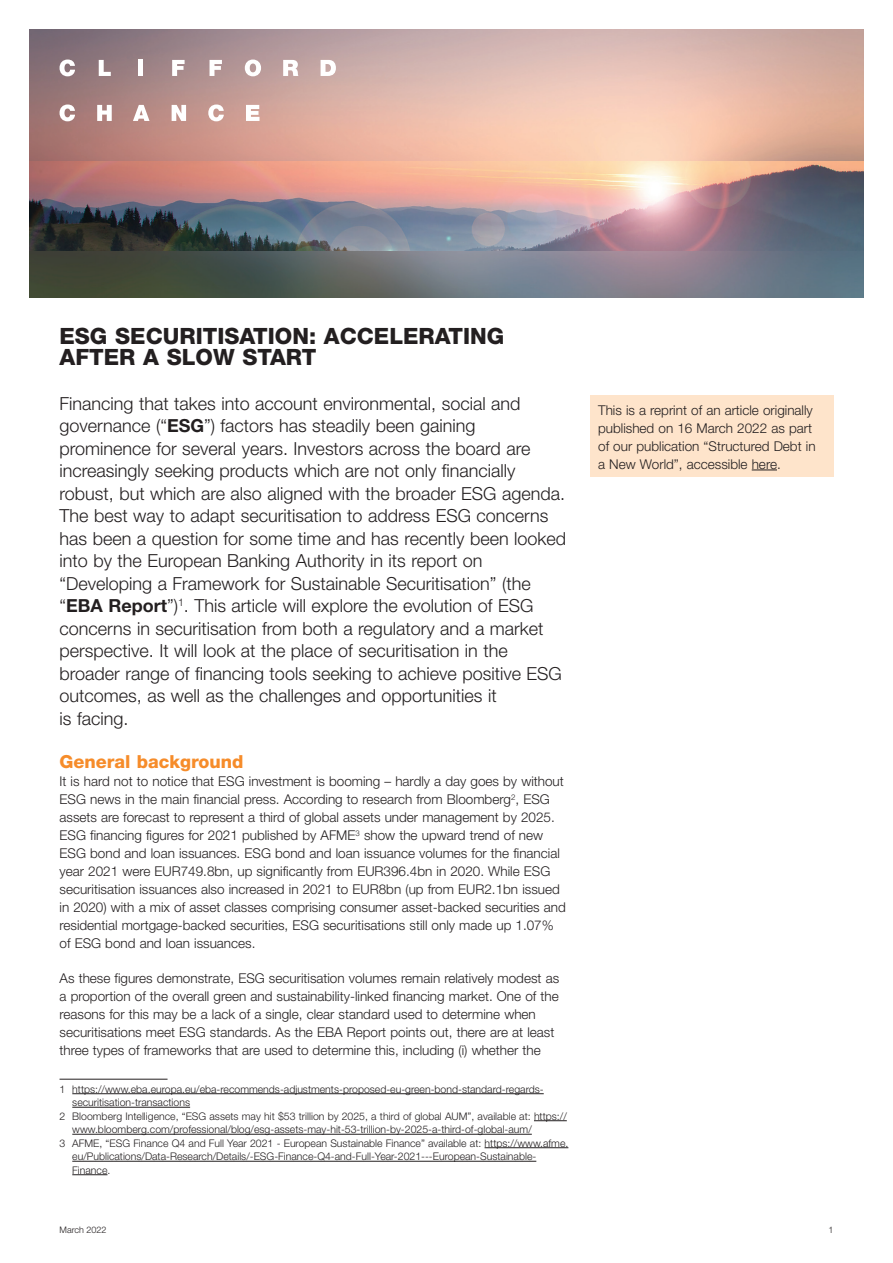
<style>
.page{position:relative;width:893px;height:1263px;background:#fff}
.page>*{position:absolute;margin:0;border:0;box-sizing:border-box;transform-origin:0 0}
.t1{font:800 22.5px/21px "Helvetica Neue LT Pro";color:#231f20}
.t2{font:300 18px/22.5px "Helvetica Neue LT";color:#231f20}
.t3{font:800 18px "Helvetica Neue LT";color:#f68c2a}
.t4{font:300 13.5px/18px "Helvetica Neue LT Std";color:#231f20}
.t5{font:300 13.5px/18px "Helvetica Neue LT";color:#231f20}
.t6{font:300 10.5px "Helvetica Neue LT";color:#231f20}
.t7{font:300 9px "Helvetica Neue LT Pro";color:#231f20}
.s1{font-weight:700}
</style>
<div class="page">
<hr style="left:60px;top:1079px;width:108px;height:1px;background:#231f20">
<hr style="left:72px;top:1093px;width:472px;height:1px;background:#231f20">
<hr style="left:72px;top:1107px;width:118px;height:1px;background:#231f20">
<hr style="left:534px;top:1120px;width:33px;height:1px;background:#231f20">
<hr style="left:72px;top:1134px;width:460px;height:1px;background:#231f20">
<hr style="left:485px;top:1147px;width:83px;height:1px;background:#231f20">
<hr style="left:72px;top:1161px;width:464px;height:1px;background:#231f20">
<hr style="left:72px;top:1174px;width:35px;height:1px;background:#231f20">
<div style="left:590px;top:395px;width:243px;height:82px;background:#fee4cb"></div>
<svg style="left:752px;top:470px;width:25px;height:1px"></svg>
<img style="left:30px;top:30px;width:833px;height:268px">
<svg style="left:60px;top:60px;width:15px;height:16px"></svg>
<svg style="left:99px;top:60px;width:12px;height:16px"></svg>
<div style="left:138px;top:60px;width:5px;height:16px;background:#fff"></div>
<svg style="left:172px;top:60px;width:13px;height:16px"></svg>
<svg style="left:210px;top:60px;width:12px;height:16px"></svg>
<svg style="left:245px;top:60px;width:16px;height:16px"></svg>
<svg style="left:283px;top:60px;width:15px;height:16px"></svg>
<svg style="left:321px;top:60px;width:15px;height:16px"></svg>
<svg style="left:60px;top:105px;width:15px;height:16px"></svg>
<svg style="left:97px;top:105px;width:15px;height:16px"></svg>
<svg style="left:133px;top:105px;width:17px;height:16px"></svg>
<svg style="left:172px;top:105px;width:14px;height:16px"></svg>
<svg style="left:208px;top:105px;width:16px;height:16px"></svg>
<svg style="left:246px;top:105px;width:14px;height:16px"></svg>
<img style="left:30px;top:162px;width:833px;height:89px">
<p class="t1" style="left:60px;top:325px;width:446px">ESG SECURITISATION: ACCELERATING<br>AFTER A SLOW START</p>
<p class="t2" style="left:60px;top:392px;width:508px">Financing that takes into account environmental, social and governance (“<span class="s1">ESG</span>”) factors has steadily been gaining prominence for several years. Investors across the board are increasingly seeking products which are not only financially robust, but which are also aligned with the broader ESG agenda.<br>The best way to adapt securitisation to address ESG concerns has been a question for some time and has recently been looked into by the European Banking Authority in its report on “Developing a Framework for Sustainable Securitisation” (the “<span class="s1">EBA Report</span>”)<sup>1</sup>. This article will explore the evolution of ESG concerns in securitisation from both a regulatory and a market perspective. It will look at the place of securitisation in the broader range of financing tools seeking to achieve positive ESG outcomes, as well as the challenges and opportunities it<br>is facing.</p>
<p class="t3" style="left:60px;top:751px;width:185px">General background</p>
<p class="t4" style="left:60px;top:772px;width:508px">It is hard not to notice that ESG investment is booming – hardly a day goes by without ESG news in the main financial press. According to research from Bloomberg<sup>2</sup>, ESG assets are forecast to represent a third of global assets under management by 2025.<br>ESG financing figures for 2021 published by AFME<sup>3</sup> show the upward trend of new ESG bond and loan issuances. ESG bond and loan issuance volumes for the financial year 2021 were EUR749.8bn, up significantly from EUR396.4bn in 2020. While ESG securitisation issuances also increased in 2021 to EUR8bn (up from EUR2.1bn issued in 2020) with a mix of asset classes comprising consumer asset-backed securities and residential mortgage-backed securities, ESG securitisations still only made up 1.07% of ESG bond and loan issuances.</p>
<p class="t5" style="left:60px;top:969px;width:501px">As these figures demonstrate, ESG securitisation volumes remain relatively modest as a proportion of the overall green and sustainability-linked financing market. One of the reasons for this may be a lack of a single, clear standard used to determine when securitisations meet ESG standards. As the EBA Report points out, there are at least three types of frameworks that are used to determine this, including (i) whether the</p>
<p class="t6" style="left:60px;top:1082px;width:486px">1 https://www.eba.europa.eu/eba-recommends-adjustments-proposed-eu-green-bond-standard-regards-</p>
<p class="t6" style="left:72px;top:1096px;width:119px">securitisation-transactions</p>
<p class="t6" style="left:60px;top:1109px;width:509px">2 Bloomberg Intelligence, “ESG assets may hit $53 trillion by 2025, a third of global AUM”, available at: https://</p>
<p class="t6" style="left:72px;top:1123px;width:461px">www.bloomberg.com/professional/blog/esg-assets-may-hit-53-trillion-by-2025-a-third-of-global-aum/</p>
<p class="t6" style="left:60px;top:1136px;width:510px">3 AFME, “ESG Finance Q4 and Full Year 2021 - European Sustainable Finance” available at: https://www.afme.</p>
<p class="t6" style="left:72px;top:1150px;width:466px">eu/Publications/Data-Research/Details/-ESG-Finance-Q4-and-Full-Year-2021---European-Sustainable-</p>
<p class="t6" style="left:72px;top:1163px;width:40px">Finance.</p>
<p class="t5" style="left:598px;top:400px;width:219px">This is a reprint of an article originally published on 16 March 2022 as part of our publication “Structured Debt in a New World”, accessible here.</p>
<p class="t7" style="left:60px;top:1224px;width:48px">March 2022</p>
<p class="t7" style="left:828px;top:1224px;width:7px">1</p>
</div>
